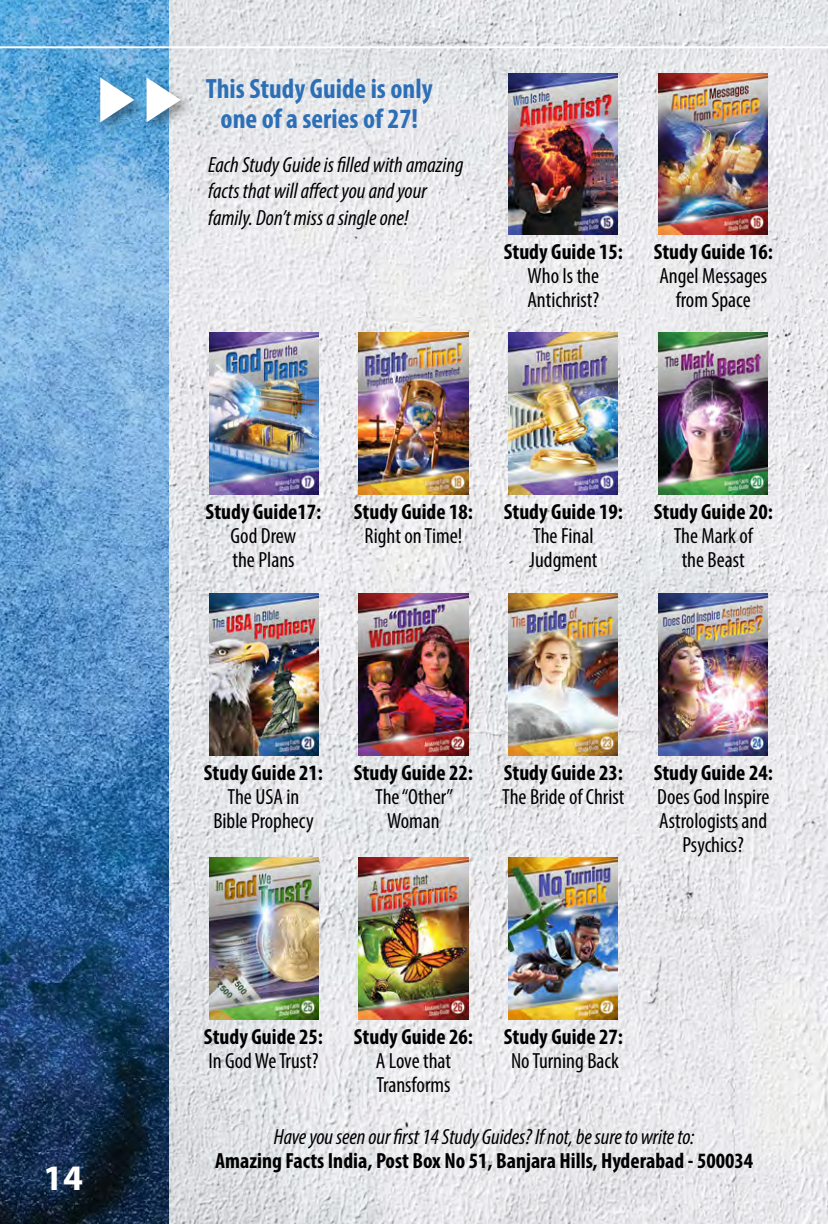
<style>
.page{position:relative;width:828px;height:1224px;background:#fff}
.page>*{position:absolute;margin:0;border:0;box-sizing:border-box;transform-origin:0 0}
.t1{font:700 36px "Myriad Pro";color:#fff}
.t2{font:700 condensed 28px/30px "Myriad Pro";color:#2d6fb7;text-align:center}
.t3{font:condensed 22px/24px "Myriad Pro";color:#000;text-align:center}
.t4{font:italic condensed 22px/26.4px "Myriad Pro";color:#000}
.t5{font:700 condensed 22px/24px "Myriad Pro";color:#000;text-align:center}
.s1{font-weight:700}
.s2{font-weight:400}
</style>
<div class="page">
<img style="left:168px;top:0;width:660px;height:1224px">
<img style="left:0;top:0;width:168px;height:1224px">
<hr style="left:827px;top:44px;width:1px;height:1180px;background:#6458a6">
<div style="left:142px;top:75px;width:52px;height:61px;background:#000;opacity:.36"></div>
<svg style="left:148px;top:77px;width:33px;height:45px"></svg>
<hr style="left:0;top:46px;width:828px;height:2px;background:#fff">
<div style="left:96px;top:75px;width:52px;height:61px;background:#000;opacity:.36"></div>
<svg style="left:100px;top:77px;width:34px;height:45px"></svg>
<img style="left:509px;top:73px;width:109px;height:162px">
<img style="left:659px;top:73px;width:109px;height:162px">
<img style="left:209px;top:333px;width:109px;height:161px">
<img style="left:359px;top:333px;width:109px;height:161px">
<img style="left:509px;top:333px;width:109px;height:161px">
<img style="left:659px;top:333px;width:109px;height:161px">
<img style="left:209px;top:594px;width:109px;height:161px">
<img style="left:359px;top:594px;width:109px;height:161px">
<img style="left:509px;top:594px;width:109px;height:161px">
<img style="left:659px;top:594px;width:109px;height:161px">
<img style="left:209px;top:858px;width:109px;height:161px">
<img style="left:359px;top:858px;width:109px;height:161px">
<img style="left:509px;top:858px;width:109px;height:161px">
<p class="t1" style="left:43px;top:1155px;width:41px">14</p>
<p class="t2" style="left:206px;top:74px;width:228px">This Study Guide is only one of a series of 27!</p>
<p class="t4" style="left:208px;top:151px;width:257px">Each Study Guide is filled with amazing facts that will affect you and your family. Don’t miss a single one!</p>
<p class="t3" style="left:504px;top:240px;width:121px"><span class="s1">Study Guide 15:<br></span>Who Is the<br>Antichrist?</p>
<p class="t3" style="left:654px;top:240px;width:121px"><span class="s1">Study Guide 16:<br></span>Angel Messages from Space</p>
<p class="t3" style="left:206px;top:499px;width:117px"><span class="s1">Study Guide17:<br></span>God Drew<br>the Plans</p>
<p class="t5" style="left:354px;top:499px;width:121px">Study Guide 18:<br><span class="s2">Right on Time!</span></p>
<p class="t3" style="left:504px;top:499px;width:121px"><span class="s1">Study Guide 19:<br></span>The Final<br>Judgment</p>
<p class="t3" style="left:654px;top:499px;width:121px"><span class="s1">Study Guide 20:<br></span>The Mark of<br>the Beast</p>
<p class="t3" style="left:204px;top:760px;width:121px"><span class="s1">Study Guide 21:<br></span>The USA in<br>Bible Prophecy</p>
<p class="t3" style="left:354px;top:760px;width:121px"><span class="s1">Study Guide 22:<br></span>The “Other”<br>Woman</p>
<p class="t3" style="left:502px;top:760px;width:124px;text-align:left"><span class="s1">Study Guide 23:<br></span>The Bride of Christ</p>
<p class="t3" style="left:654px;top:760px;width:121px"><span class="s1">Study Guide 24:<br></span>Does God Inspire<br>Astrologists and<br>Psychics?</p>
<p class="t5" style="left:204px;top:1024px;width:121px;text-align:left">Study Guide 25:<br><span class="s2">In God We Trust?</span></p>
<p class="t3" style="left:354px;top:1024px;width:121px"><span class="s1">Study Guide 26:<br></span>A Love that<br>Transforms</p>
<p class="t5" style="left:504px;top:1024px;width:121px">Study Guide 27:<br><span class="s2">No Turning Back</span></p>
<p class="t4" style="left:274px;top:1123px;width:422px">Have you seen our first 14 Study Guides? If not, be sure to write to:</p>
<p class="t5" style="left:215px;top:1148px;width:540px">Amazing Facts India, Post Box No 51, Banjara Hills, Hyderabad - 500034</p>
</div>
